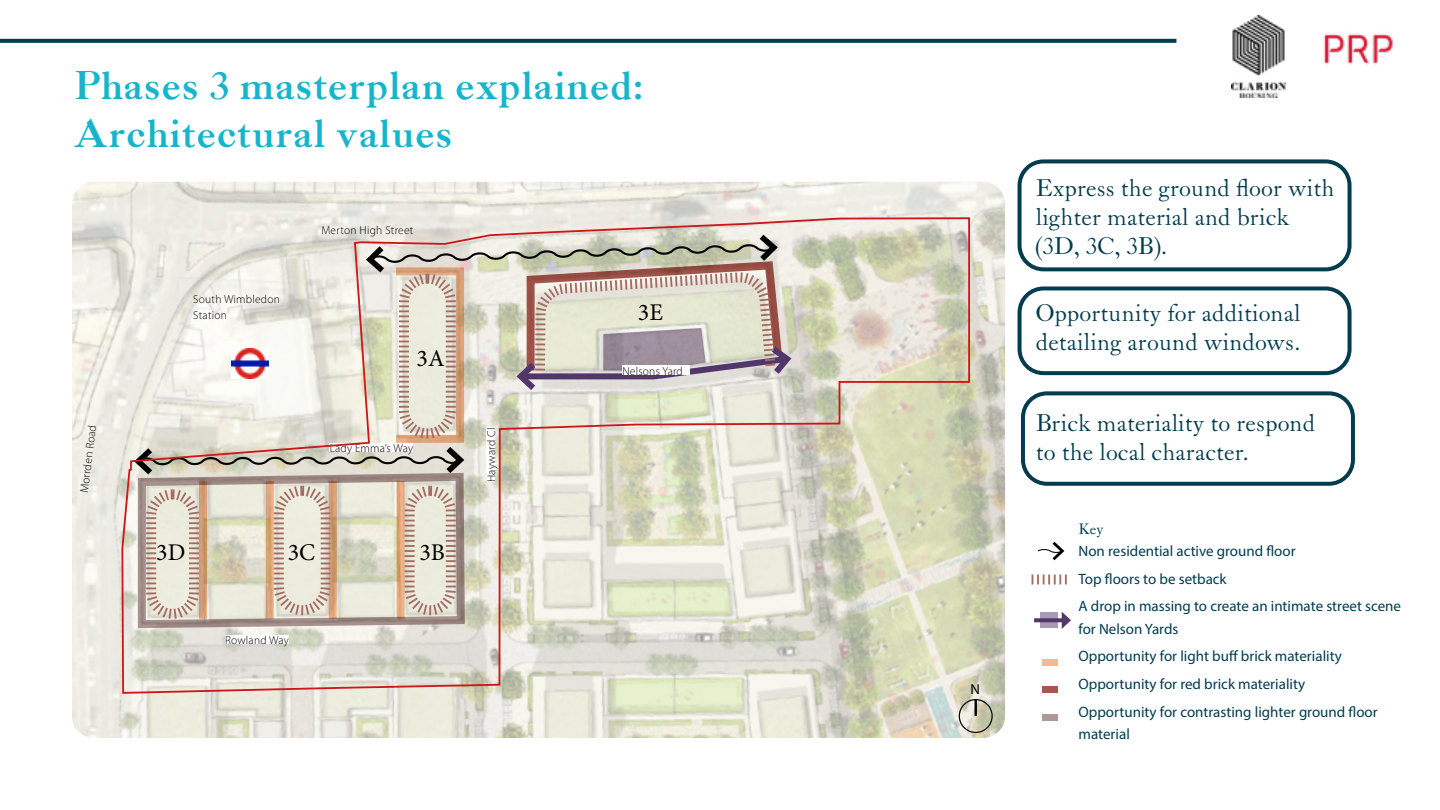
<style>
.page{position:relative;width:1440px;height:810px;background:#fff}
.page>*{position:absolute;margin:0;border:0;box-sizing:border-box;transform-origin:0 0}
.t1{font:700 40px/48px "LTC Caslon Pro";color:#16b5cc}
.t2{font:24px/28.8px "LTC Caslon Pro";color:#033c4e}
.t3{font:24px "Minion Pro";color:#000}
.t4{font:15px/27.8px "Myriad Pro";color:#003d50}
.t5{font:15px "LTC Caslon Pro";color:#003d50}
.t6{font:14.4px "Myriad Pro";color:#000}
.t7{font:300 11.6px/15.8px "Myriad Pro";letter-spacing:.02em;color:#000}
</style>
<div class="page">
<svg style="left:0;top:39px;width:1176px;height:4px;background:#0b4557"></svg>
<img style="left:1231px;top:16px;width:55px;height:81px">
<img style="left:1324px;top:33px;width:69px;height:32px">
<img style="left:72px;top:182px;width:933px;height:556px">
<div style="left:959px;top:699px;width:34px;height:34px;border:1px solid #000;border-radius:50%"></div>
<svg style="left:975px;top:699px;width:2px;height:17px"></svg>
<div style="left:1018px;top:159px;width:334px;height:112px;border:4px solid #033c4e;border-radius:24px"></div>
<div style="left:1021px;top:391px;width:334px;height:95px;border:4px solid #033c4e;border-radius:24px"></div>
<div style="left:1018px;top:286px;width:334px;height:89px;border:4px solid #033c4e;border-radius:24px"></div>
<svg style="left:1040px;top:613px;width:18px;height:15px"></svg>
<div style="left:1042px;top:659px;width:16px;height:6px;background:#f8b88e"></div>
<svg style="left:1034px;top:618px;width:28px;height:4px"></svg>
<svg style="left:1062px;top:612px;width:9px;height:17px"></svg>
<svg style="left:1037px;top:541px;width:28px;height:20px"></svg>
<div style="left:1042px;top:686px;width:16px;height:6px;background:#a85750"></div>
<div style="left:1042px;top:714px;width:16px;height:6px;background:#ad9797"></div>
<svg style="left:1032px;top:575px;width:35px;height:10px"></svg>
<svg style="left:121px;top:216px;width:850px;height:479px;background:#dbd6c7"></svg>
<div style="left:622px;top:366px;width:68px;height:9px;background:#fff"></div>
<h1 class="t1" style="left:73px;top:64px;width:571px">Phases 3 masterplan explained:<br>Architectural values</h1>
<p class="t7" style="left:76px;top:492px;width:70px;rotate:-83deg">Morrden Road</p>
<p class="t7" style="left:193px;top:292px;width:88px">South Wimbledon<br>Station</p>
<p class="t7" style="left:321px;top:222px;width:94px">Merton High Street</p>
<h2 class="t3" style="left:417px;top:343px;width:30px">3A</h2>
<p class="t7" style="left:330px;top:440px;width:85px">Lady Emma’s Way</p>
<h2 class="t3" style="left:156px;top:536px;width:31px">3D</h2>
<h2 class="t3" style="left:288px;top:536px;width:29px">3C</h2>
<h2 class="t3" style="left:419px;top:536px;width:27px">3B</h2>
<p class="t7" style="left:225px;top:633px;width:65px">Rowland Way</p>
<p class="t7" style="left:484px;top:482px;width:56px;rotate:-90deg">Hayward Cl</p>
<h2 class="t3" style="left:638px;top:296px;width:27px">3E</h2>
<p class="t7" style="left:622px;top:363px;width:62px">Nelsons Yard</p>
<p class="t6" style="left:971px;top:680px;width:11px">N</p>
<h2 class="t2" style="left:1036px;top:175px;width:300px">Express the ground floor with lighter material and brick (3D, 3C, 3B).</h2>
<h2 class="t2" style="left:1036px;top:299px;width:267px">Opportunity for additional detailing around windows.</h2>
<h2 class="t2" style="left:1036px;top:409px;width:281px">Brick materiality to respond to the local character.</h2>
<p class="t5" style="left:1079px;top:521px;width:27px">Key</p>
<p class="t4" style="left:1079px;top:537px;width:324px">Non residential active ground floor<br>Top floors to be setback<br>A drop in massing to create an intimate street scene</p>
<p class="t4" style="left:1079px;top:614px;width:301px">for Nelson Yards<br>Opportunity for light buff brick materiality Opportunity for red brick materiality Opportunity for contrasting lighter ground floor</p>
<p class="t4" style="left:1079px;top:720px;width:53px">material</p>
</div>
